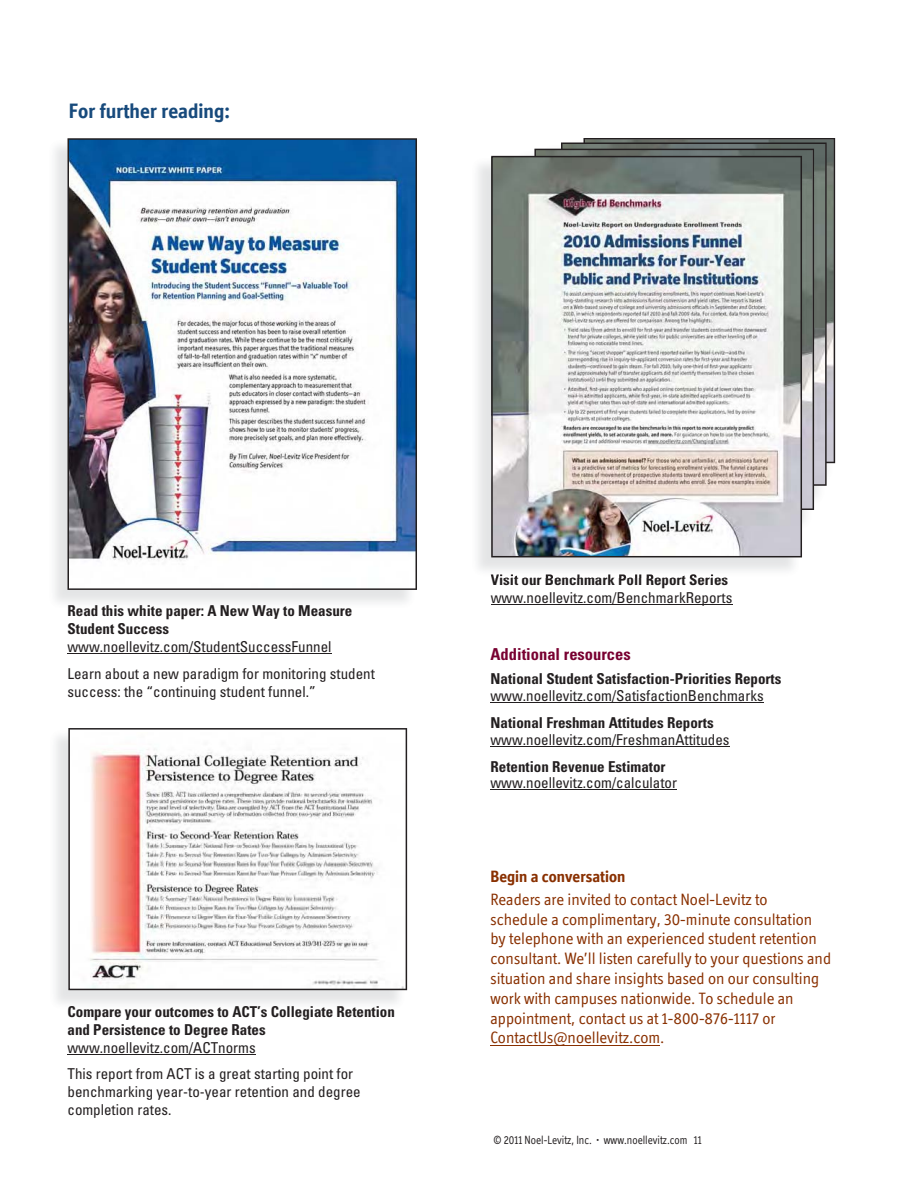
<style>
.page{position:relative;width:918px;height:1188px;background:#fff}
.page>*{position:absolute;margin:0;border:0;box-sizing:border-box;transform-origin:0 0}
.t1{font:700 21px "Officina Display ITC";color:#174a7c}
.t2{font:16.5px/19.8px "Officina Display ITC";color:#893001}
.t3{font:700 condensed 16.5px "Univers";color:#780031}
.t4{font:700 16.5px "Officina Display ITC";color:#893001}
.t5{font:condensed 15px/26.1px "Univers";color:#231f20}
.t6{font:700 condensed 15px/18px "Univers";color:#231f20}
.t7{font:12px "Officina Display ITC";color:#231f20;scale:.9 1}
</style>
<div class="page">
<hr style="left:490px;top:1045px;width:170px;height:1px;background:#893001">
<img style="left:55px;top:140px;width:354px;height:462px">
<img style="left:68px;top:138px;width:349px;height:452px">
<svg style="left:68px;top:728px;width:339px;height:262px"></svg>
<hr style="left:490px;top:702px;width:274px;height:1px;background:#231f20">
<hr style="left:490px;top:746px;width:240px;height:1px;background:#231f20">
<hr style="left:490px;top:789px;width:187px;height:1px;background:#231f20">
<hr style="left:68px;top:654px;width:264px;height:1px;background:#231f20">
<svg style="left:583px;top:138px;width:252px;height:325px;background:#747876"></svg>
<hr style="left:68px;top:1054px;width:188px;height:1px;background:#231f20">
<svg style="left:561px;top:143px;width:266px;height:343px;background:#7d8280"></svg>
<hr style="left:491px;top:604px;width:241px;height:1px;background:#231f20">
<svg style="left:534px;top:149px;width:280px;height:361px;background:#7c817f"></svg>
<img style="left:607px;top:574px;width:120px;height:4px">
<img style="left:491px;top:574px;width:116px;height:4px">
<img style="left:491px;top:156px;width:311px;height:401px">
<h1 class="t1" style="left:69px;top:103px;width:163px">For further reading:</h1>
<p class="t6" style="left:68px;top:604px;width:286px">Read this white paper: A New Way to Measure<br>Student Success</p>
<p class="t5" style="left:68px;top:635px;width:309px">www.noellevitz.com/StudentSuccessFunnel<br>Learn about a new paradigm for monitoring student</p>
<p class="t5" style="left:68px;top:679px;width:250px">success: the “continuing student funnel.”</p>
<p class="t6" style="left:68px;top:1004px;width:329px">Compare your outcomes to ACT’s Collegiate Retention and Persistence to Degree Rates</p>
<p class="t5" style="left:68px;top:1036px;width:287px">www.noellevitz.com/ACTnorms<br>This report from ACT is a great starting point for</p>
<p class="t5" style="left:68px;top:1084px;width:295px;line-height:18px">benchmarking year-to-year retention and degree completion rates.</p>
<p class="t6" style="left:491px;top:572px;width:239px">Visit our Benchmark Poll Report Series</p>
<p class="t5" style="left:491px;top:586px;width:243px">www.noellevitz.com/BenchmarkReports</p>
<p class="t3" style="left:490px;top:648px;width:142px">Additional resources</p>
<p class="t6" style="left:490px;top:671px;width:292px">National Student Satisfaction-Priorities Reports</p>
<p class="t5" style="left:490px;top:684px;width:275px">www.noellevitz.com/SatisfactionBenchmarks</p>
<p class="t6" style="left:490px;top:715px;width:225px">National Freshman Attitudes Reports</p>
<p class="t5" style="left:490px;top:727px;width:241px">www.noellevitz.com/FreshmanAttitudes</p>
<p class="t6" style="left:490px;top:759px;width:177px">Retention Revenue Estimator</p>
<p class="t5" style="left:490px;top:771px;width:188px">www.noellevitz.com/calculator</p>
<p class="t4" style="left:490px;top:871px;width:136px">Begin a conversation</p>
<p class="t2" style="left:490px;top:891px;width:342px">Readers are invited to contact Noel-Levitz to<br>schedule a complimentary, 30-minute consultation by telephone with an experienced student retention consultant. We’ll listen carefully to your questions and situation and share insights based on our consulting work with campuses nationwide. To schedule an appointment, contact us at 1-800-876-1117 or ContactUs@noellevitz.com.</p>
<p class="t7" style="left:494px;top:1135px;width:233px">© 2011 Noel-Levitz, Inc. • www.noellevitz.com 11</p>
</div>
